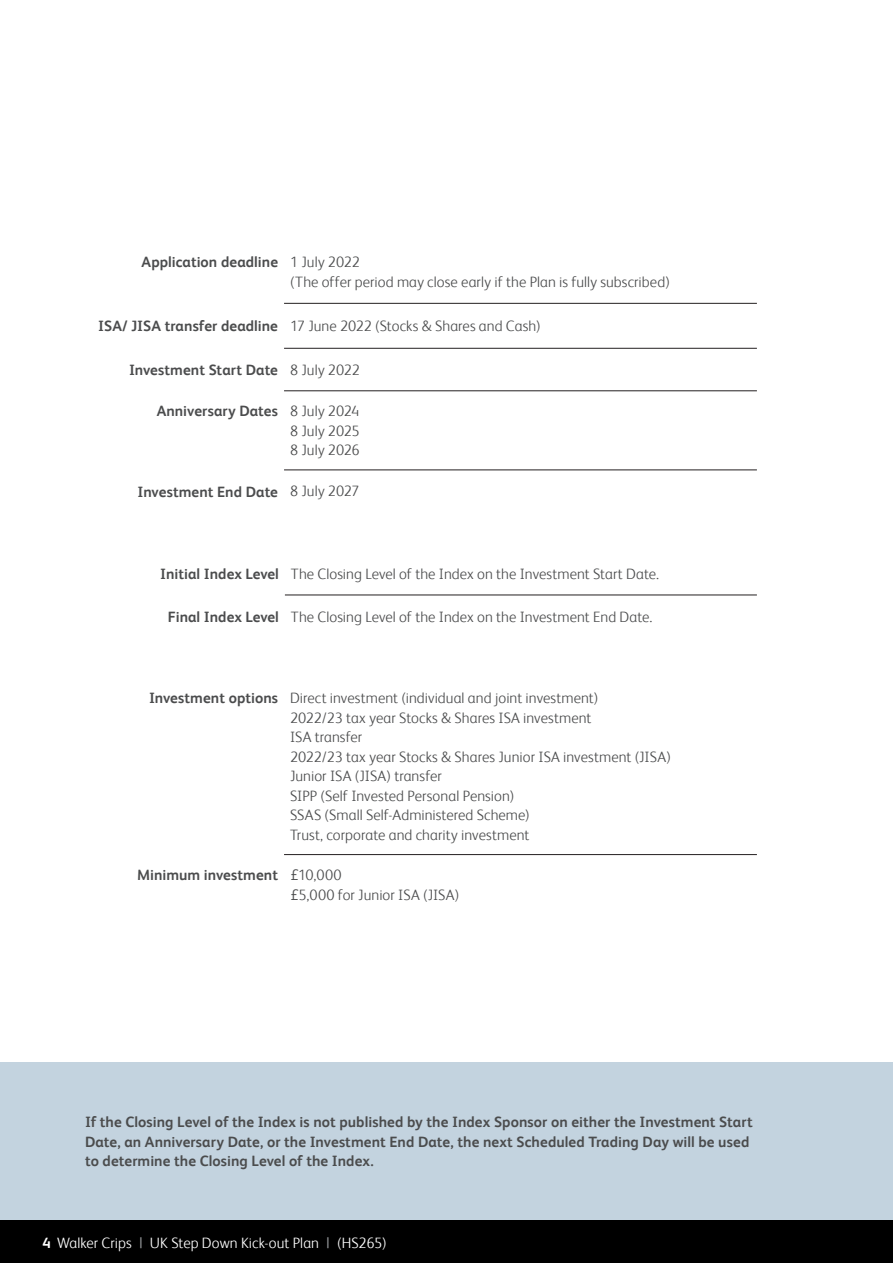
<style>
.page{position:relative;width:893px;height:1263px;background:#fff}
.page>*{position:absolute;margin:0;border:0;box-sizing:border-box;transform-origin:0 0}
.Main_body_text{font:300 15px/19.5px "FS Albert";letter-spacing:.005em;color:#4b4c4d}
.Main_body_text-2{font:700 15px/19.5px "FS Albert";letter-spacing:.005em;color:#4b4c4d}
.Main_body_text-3{font:300 15px "FS Albert";letter-spacing:.005em;color:#fff}
.WC_SI_new_Table_1B{font:700 15px "FS Albert";color:#4b4c4d}
.s1{font-family:"Avenir";font-weight:400}
.s2{font-weight:700}
.s3{font-weight:400;color:#939598}
</style>
<div class="page">
<div style="left:0;top:1062px;width:893px;height:158px;background:#c3d3df"></div>
<hr style="left:284px;top:303px;width:473px;height:1px;background:#231f20">
<hr style="left:284px;top:348px;width:473px;height:1px;background:#231f20">
<hr style="left:284px;top:391px;width:473px;height:1px;background:#231f20">
<hr style="left:284px;top:470px;width:473px;height:1px;background:#231f20">
<hr style="left:285px;top:595px;width:472px;height:1px;background:#231f20">
<hr style="left:284px;top:854px;width:473px;height:1px;background:#231f20">
<div style="left:0;top:1220px;width:893px;height:43px;background:#000"></div>
<p class="Main_body_text-2" style="left:142px;top:252px;width:138px">Application deadline</p>
<p class="Main_body_text" style="left:290px;top:252px;width:381px">1 July 2022<br>(The offer period may close early if the Plan is fully subscribed)</p>
<p class="Main_body_text-2" style="left:98px;top:316px;width:181px">ISA/ JISA transfer deadline</p>
<p class="Main_body_text" style="left:290px;top:316px;width:252px">17 June 2022 (Stocks &amp; Shares and Cash)</p>
<p class="Main_body_text-2" style="left:129px;top:360px;width:150px">Investment Start Date</p>
<p class="Main_body_text" style="left:290px;top:360px;width:71px">8 July 2022</p>
<p class="Main_body_text-2" style="left:157px;top:401px;width:123px">Anniversary Dates</p>
<p class="Main_body_text" style="left:290px;top:401px;width:71px;text-align:justify">8 July 2024<br>8 July 2025<br>8 July 2026</p>
<p class="Main_body_text-2" style="left:138px;top:481px;width:142px">Investment End Date</p>
<p class="Main_body_text" style="left:290px;top:481px;width:71px">8 July 2027</p>
<p class="Main_body_text-2" style="left:160px;top:564px;width:120px">Initial Index Level</p>
<p class="Main_body_text" style="left:291px;top:564px;width:370px">The Closing Level of the Index on the Investment Start Date.</p>
<p class="WC_SI_new_Table_1B" style="left:168px;top:608px;width:112px">Final Index Level</p>
<p class="Main_body_text" style="left:291px;top:606px;width:363px">The Closing Level of the Index on the Investment End Date.</p>
<p class="Main_body_text-2" style="left:149px;top:688px;width:131px">Investment options</p>
<p class="Main_body_text" style="left:290px;top:688px;width:382px">Direct investment (individual and joint investment)<br>2022/23 tax year Stocks &amp; Shares ISA investment<br>ISA transfer<br>2022/23 tax year Stocks &amp; Shares Junior ISA investment (JISA)<br>Junior ISA (JISA) transfer<br>SIPP (Self Invested Personal Pension)<br>SSAS (Small Self-Administered Scheme)<br>Trust, corporate and charity investment</p>
<p class="Main_body_text-2" style="left:137px;top:865px;width:142px">Minimum investment</p>
<p class="Main_body_text" style="left:290px;top:865px;width:171px"><span class="s1">£</span>10,000<br><span class="s1">£</span>5,000 for Junior ISA (JISA)</p>
<p class="Main_body_text-2" style="left:85px;top:1112px;width:669px">If the Closing Level of the Index is not published by the Index Sponsor on either the Investment Start<br>Date, an Anniversary Date, or the Investment End Date, the next Scheduled Trading Day will be used to determine the Closing Level of the Index.</p>
<p class="Main_body_text-3" style="left:43px;top:1234px;width:346px"><span class="s2">4</span> Walker Crips <span class="s3">|</span> UK Step Down Kick-out Plan <span class="s3">|</span> (HS265)</p>
</div>
